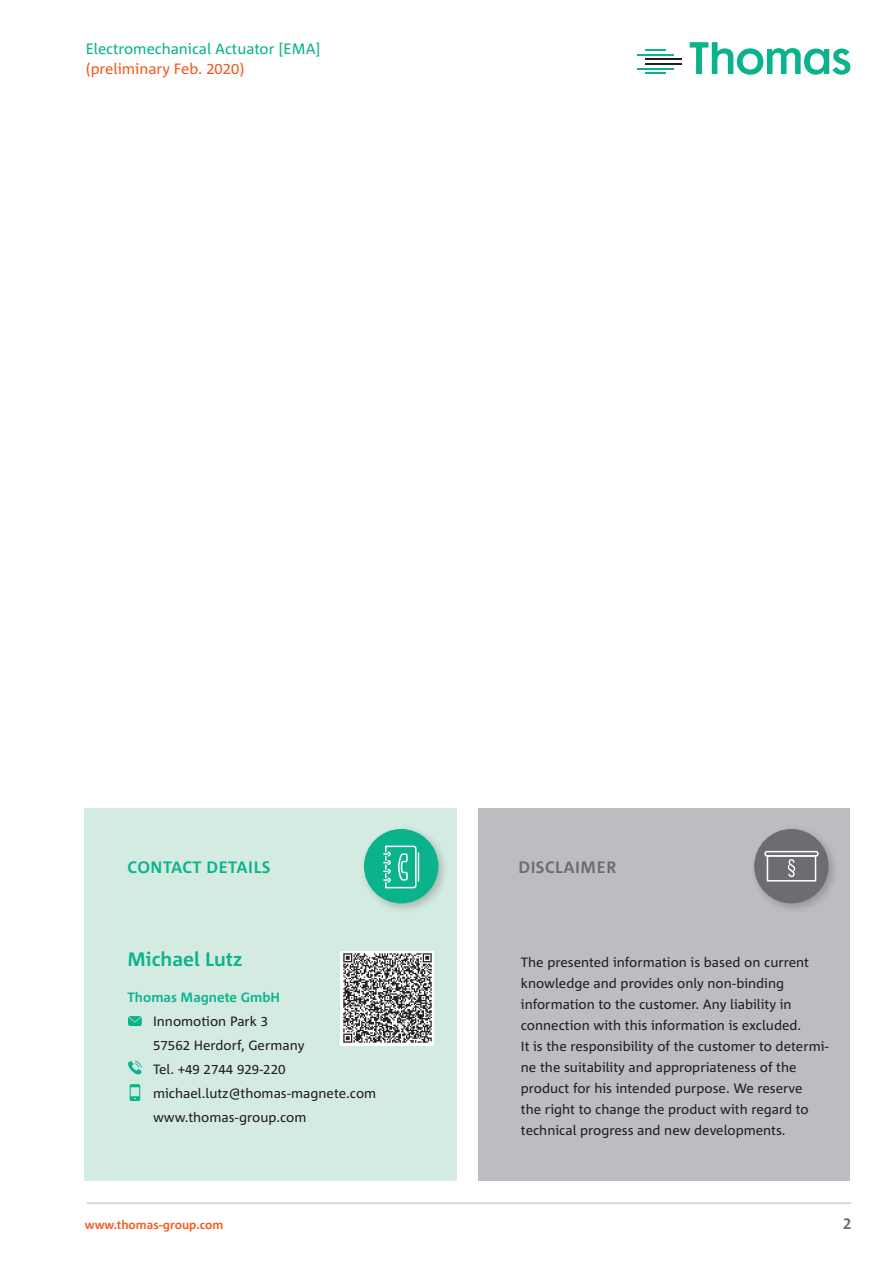
<style>
.page{position:relative;width:893px;height:1263px;background:#fff}
.page>*{position:absolute;margin:0;border:0;box-sizing:border-box;transform-origin:0 0}
.t1{font:700 19.5px "Corpid E1 s";color:#0bb38c}
.t2{font:700 16.5px "Corpid E1 s";color:#0bb38c}
.t3{font:700 16.5px "Corpid E1 s";color:#6c6d70}
.t4{font:15px "Corpid E1 s";color:#0bb38c}
.t5{font:15px "Corpid E1 s";color:#f25b21}
.t6{font:700 15px "Corpid E1 s";color:#6c6d70}
.t7{font:13.5px/21px "Corpid E1 s";color:#231f20}
.t8{font:700 13.5px "Corpid E1 s";color:#0bb38c}
.t9{font:700 12px "Corpid E1 s";color:#f25b21}
</style>
<div class="page">
<svg style="left:690px;top:42px;width:160px;height:33px"></svg>
<hr style="left:645px;top:58px;width:37px;height:2px;background:#231f20">
<hr style="left:637px;top:54px;width:37px;height:1px;background:#0bb38c">
<hr style="left:645px;top:49px;width:20px;height:2px;background:#0bb38c">
<hr style="left:645px;top:63px;width:37px;height:2px;background:#231f20">
<hr style="left:637px;top:68px;width:37px;height:1px;background:#0bb38c">
<hr style="left:645px;top:72px;width:20px;height:2px;background:#0bb38c">
<hr style="left:87px;top:1202px;width:764px;height:2px;background:#d1d2d4">
<div style="left:85px;top:809px;width:372px;height:372px;background:#d4ebe2"></div>
<svg style="left:128px;top:1061px;width:14px;height:13px"></svg>
<svg style="left:128px;top:1016px;width:14px;height:10px"></svg>
<svg style="left:130px;top:1084px;width:10px;height:17px"></svg>
<div style="left:359px;top:824px;width:90px;height:90px;background:#231f20;opacity:.25"></div>
<div style="left:365px;top:830px;width:73px;height:73px;background:#0bb38c;border-radius:50%"></div>
<div style="left:364px;top:829px;width:74px;height:74px;border:2px solid #0bb38c;border-radius:50%"></div>
<svg style="left:383px;top:845px;width:37px;height:44px"></svg>
<div style="left:478px;top:809px;width:372px;height:372px;background:#bcbdc0"></div>
<div style="left:749px;top:824px;width:91px;height:90px;background:#231f20;opacity:.25"></div>
<div style="left:755px;top:830px;width:73px;height:73px;background:#6c6d70;border-radius:50%"></div>
<div style="left:754px;top:829px;width:75px;height:74px;border:2px solid #6c6d70;border-radius:50%"></div>
<div style="left:767px;top:855px;width:49px;height:26px;border:2px solid #fff"></div>
<div style="left:764px;top:851px;width:55px;height:6px;border:2px solid #fff;border-radius:2px"></div>
<svg style="left:788px;top:859px;width:7px;height:18px"></svg>
<div style="left:340px;top:951px;width:94px;height:94px;background:#fff"></div>
<img style="left:343px;top:953px;width:89px;height:90px">
<p class="t4" style="left:86px;top:40px;width:237px">Electromechanical Actuator [EMA]</p>
<p class="t5" style="left:86px;top:59px;width:160px">(preliminary Feb. 2020)</p>
<p class="t2" style="left:128px;top:856px;width:145px">CONTACT DETAILS</p>
<p class="t1" style="left:128px;top:947px;width:116px">Michael Lutz</p>
<p class="t8" style="left:128px;top:988px;width:154px">Thomas Magnete GmbH</p>
<p class="t7" style="left:153px;top:1010px;width:117px">Innomotion Park 3</p>
<p class="t7" style="left:153px;top:1034px;width:153px">57562 Herdorf, Germany</p>
<p class="t7" style="left:153px;top:1058px;width:134px">Tel. +49 2744 929-220</p>
<p class="t7" style="left:153px;top:1082px;width:225px">michael.lutz@thomas-magnete.com</p>
<p class="t7" style="left:153px;top:1106px;width:155px">www.thomas-group.com</p>
<p class="t3" style="left:518px;top:856px;width:100px">DISCLAIMER</p>
<p class="t7" style="left:521px;top:951px;width:309px">The presented information is based on current knowledge and provides only non-binding information to the customer. Any liability in connection with this information is excluded.<br>It is the responsibility of the customer to determi&shy;ne the suitability and appropriateness of the product for his intended purpose. We reserve<br>the right to change the product with regard to technical progress and new developments.</p>
<p class="t9" style="left:85px;top:1217px;width:140px">www.thomas-group.com</p>
<p class="t6" style="left:843px;top:1214px;width:10px">2</p>
</div>
